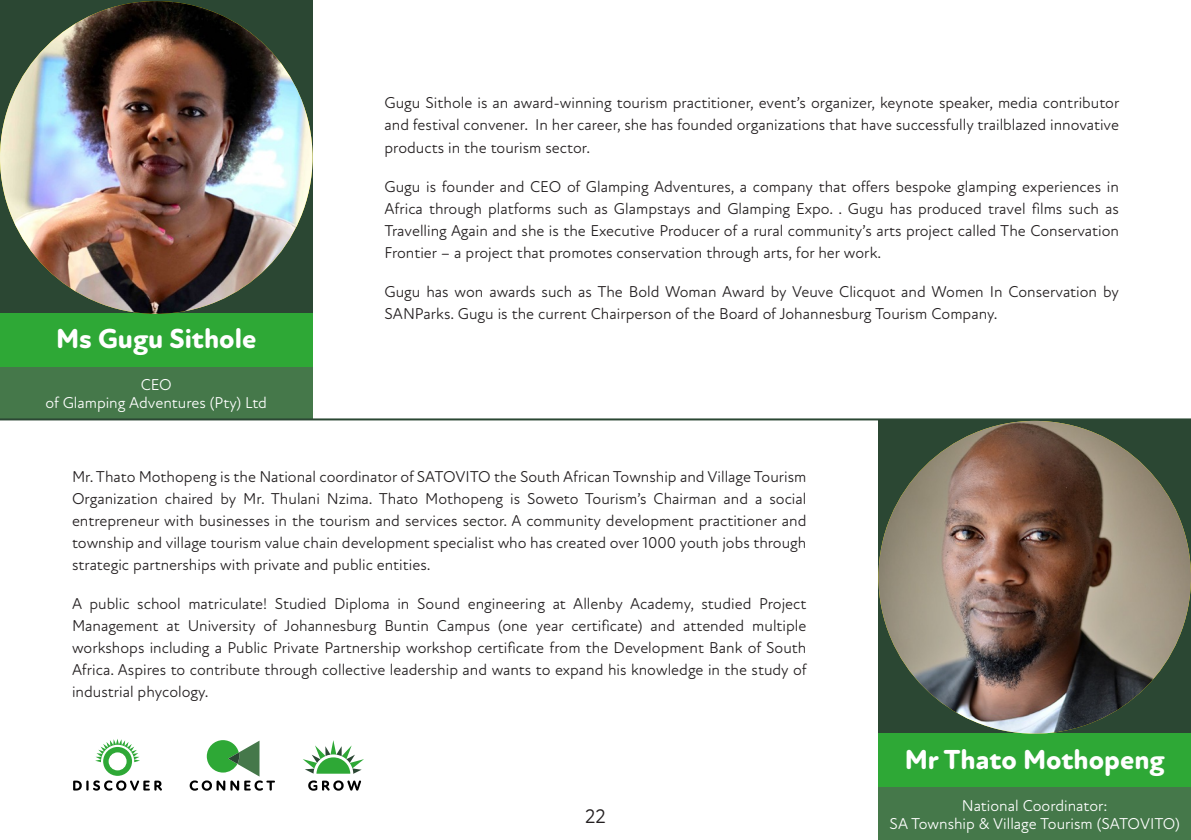
<style>
.page{position:relative;width:1191px;height:840px;background:#fff}
.page>*{position:absolute;margin:0;border:0;box-sizing:border-box;transform-origin:0 0}
.t1{font:800 28px "New Atten Round";color:#fff}
.t2{font:20px "New Atten Round";color:#231f20}
.t3{font:16px/22px "New Atten Round";color:#231f20;text-align:justify}
.t4{font:16px "New Atten Round";color:#fff}
</style>
<div class="page">
<div style="left:0;top:0;width:312px;height:313px;background:#2b4733"></div>
<div style="left:878px;top:419px;width:313px;height:314px;background:#2b4733"></div>
<div style="left:0;top:366px;width:312px;height:53px;background:#45784a"></div>
<div style="left:0;top:313px;width:312px;height:53px;background:#2ea836"></div>
<div style="left:878px;top:786px;width:313px;height:53px;background:#45784a"></div>
<div style="left:878px;top:733px;width:313px;height:53px;background:#2ea836"></div>
<svg style="left:303px;top:740px;width:61px;height:33px"></svg>
<svg style="left:73px;top:739px;width:89px;height:51px"></svg>
<svg style="left:190px;top:740px;width:85px;height:50px"></svg>
<svg style="left:308px;top:780px;width:53px;height:10px"></svg>
<hr style="left:0;top:418px;width:1191px;height:2px;background:#2b4733">
<img style="left:0;top:1px;width:312px;height:312px;border-radius:156px">
<img style="left:878px;top:420px;width:313px;height:313px;border-radius:156px">
<p class="t1" style="left:56px;top:322px;width:202px">Ms Gugu Sithole</p>
<p class="t4" style="left:141px;top:375px;width:33px">CEO</p>
<p class="t4" style="left:45px;top:393px;width:223px">of Glamping Adventures (Pty) Ltd</p>
<p class="t3" style="left:384px;top:92px;width:736px">Gugu Sithole is an award-winning tourism practitioner, event’s organizer, keynote speaker, media contributor and festival convener. In her career, she has founded organizations that have successfully trailblazed innovative products in the tourism sector.</p>
<p class="t3" style="left:384px;top:175px;width:736px">Gugu is founder and CEO of Glamping Adventures, a company that offers bespoke glamping experiences in Africa through platforms such as Glampstays and Glamping Expo. . Gugu has produced travel films such as Travelling Again and she is the Executive Producer of a rural community’s arts project called The Conservation Frontier – a project that promotes conservation through arts, for her work.</p>
<p class="t3" style="left:384px;top:280px;width:736px">Gugu has won awards such as The Bold Woman Award by Veuve Clicquot and Women In Conservation by<br>SANParks. Gugu is the current Chairperson of the Board of Johannesburg Tourism Company.</p>
<p class="t3" style="left:72px;top:465px;width:736px">Mr. Thato Mothopeng is the National coordinator of SATOVITO the South African Township and Village Tourism Organization chaired by Mr. Thulani Nzima. Thato Mothopeng is Soweto Tourism’s Chairman and a social entrepreneur with businesses in the tourism and services sector. A community development practitioner and township and village tourism value chain development specialist who has created over 1000 youth jobs through strategic partnerships with private and public entities.</p>
<p class="t3" style="left:72px;top:592px;width:736px">A public school matriculate! Studied Diploma in Sound engineering at Allenby Academy, studied Project Management at University of Johannesburg Buntin Campus (one year certificate) and attended multiple workshops including a Public Private Partnership workshop certificate from the Development Bank of South Africa. Aspires to contribute through collective leadership and wants to expand his knowledge in the study of industrial phycology.</p>
<p class="t2" style="left:585px;top:803px;width:22px">22</p>
<p class="t1" style="left:904px;top:742px;width:261px">Mr Thato Mothopeng</p>
<p class="t4" style="left:962px;top:795px;width:147px">National Coordinator:</p>
<p class="t4" style="left:889px;top:813px;width:292px">SA Township &amp; Village Tourism (SATOVITO)</p>
</div>
